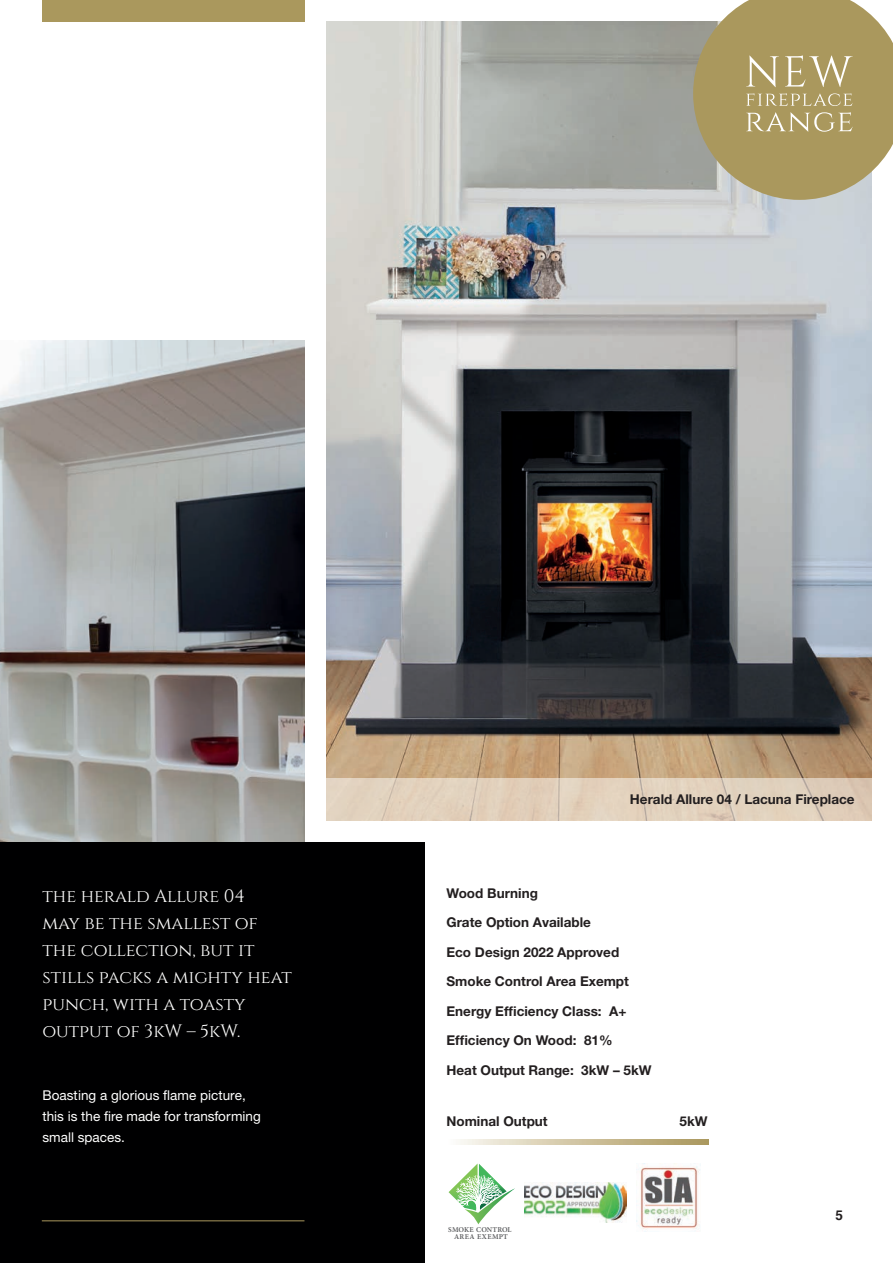
<style>
.page{position:relative;width:893px;height:1263px;background:#fff}
.page>*{position:absolute;margin:0;border:0;box-sizing:border-box;transform-origin:0 0}
.t1{font:18px/27px "Cinzel";color:#fff}
.t2{font:700 13.5px/29.5px "Helvetica Neue";color:#231f20}
.t3{font:13.5px/21px "Helvetica Neue";color:#fff}
.t4{font:700 13.5px "Helvetica";color:#231f20}
.t5{font:600 7.35px/6.8px "Minion Pro";letter-spacing:.02em;color:#57585a;text-align:center}
</style>
<div class="page">
<img style="left:0;top:340px;width:305px;height:502px">
<img style="left:326px;top:21px;width:546px;height:757px">
<svg style="left:693px;top:0;width:200px;height:200px;background:#b1a373"></svg>
<div style="left:326px;top:778px;width:546px;height:43px;background:#e2d1bc"></div>
<div style="left:0;top:842px;width:424px;height:421px;background:#000001"></div>
<svg style="left:460px;top:1140px;width:249px;height:4px"></svg>
<hr style="left:42px;top:1220px;width:262px;height:1px;background:#aa985d">
<div style="left:42px;top:0;width:263px;height:21px;background:#aa985d"></div>
<img style="left:637px;top:1163px;width:64px;height:69px">
<img style="left:524px;top:1183px;width:102px;height:39px">
<svg style="left:449px;top:1175px;width:66px;height:49px"></svg>
<h1 class="t1" style="left:43px;top:883px;width:251px">the herald Allure 04<br>may be the smallest of the collection, but it stills packs a mighty heat punch, with a toasty output of 3kW – 5kW.</h1>
<p class="t3" style="left:43px;top:1084px;width:220px">Boasting a glorious flame picture, this is the fire made for transforming small spaces.</p>
<p class="t2" style="left:630px;top:784px;width:226px">Herald Allure 04 / Lacuna Fireplace</p>
<p class="t2" style="left:446px;top:878px;width:207px">Wood Burning<br>Grate Option Available<br>Eco Design 2022 Approved<br>Smoke Control Area Exempt<br>Energy Efficiency Class: A+<br>Efficiency On Wood: 81%<br>Heat Output Range: 3kW – 5kW</p>
<p class="t2" style="left:446px;top:1106px;width:103px">Nominal Output</p>
<p class="t2" style="left:679px;top:1106px;width:29px">5kW</p>
<p class="t5" style="left:448px;top:1226px;width:65px">SMOKE CONTROL<br>AREA EXEMPT</p>
<p class="t4" style="left:835px;top:1205px;width:9px">5</p>
</div>
